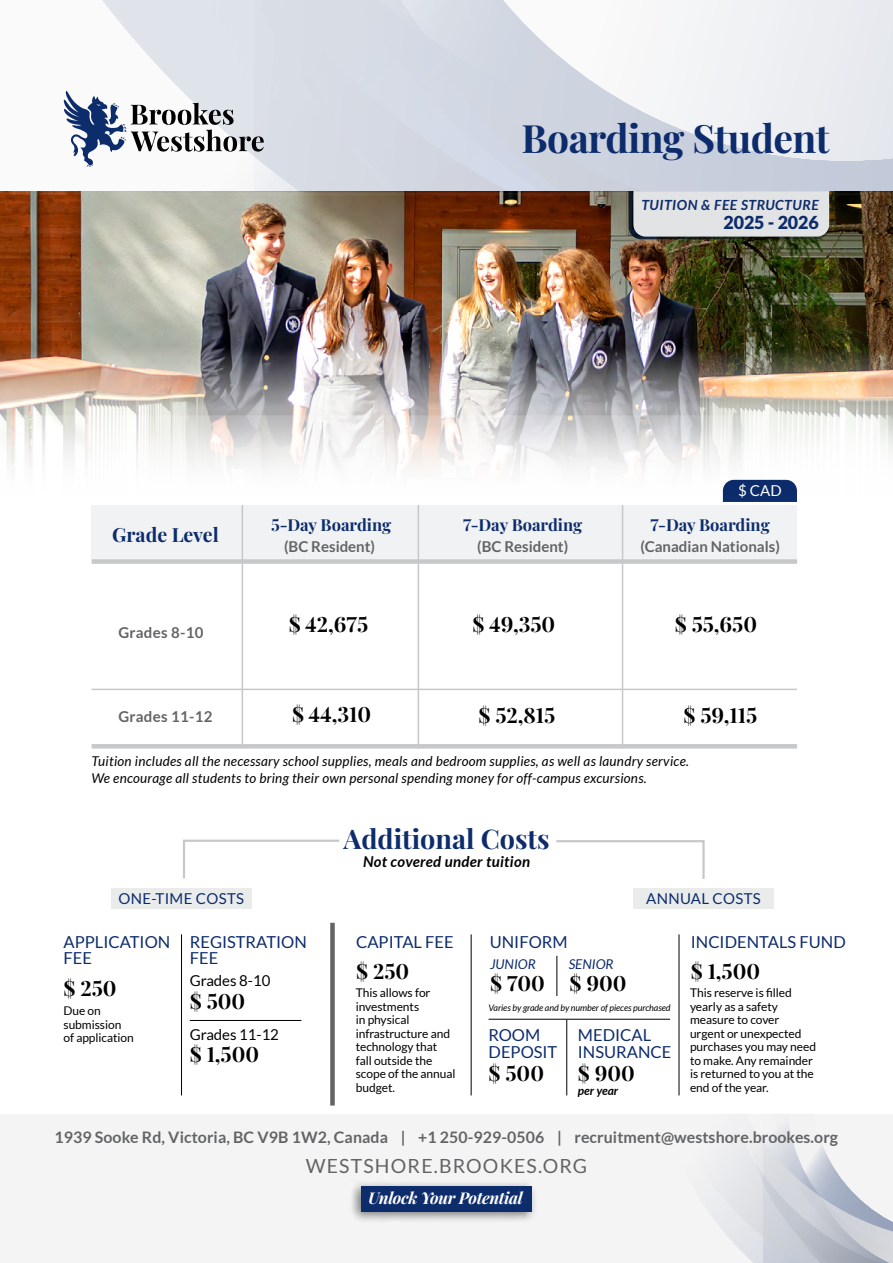
<style>
.page{position:relative;width:893px;height:1263px;background:#fff}
.page>*{position:absolute;margin:0;border:0;box-sizing:border-box;transform-origin:0 0}
.t1{font:700 39px "Playfair Display";letter-spacing:-.015em;color:#0d2c6c}
.t2{font:700 27px "Playfair Display";color:#0d2c6c}
.t3{font:700 21px "Playfair Display";color:#000}
.t4{font:19.5px "Lato";letter-spacing:.06em;color:#636466}
.t5{font:700 19.5px "Playfair Display";color:#0d2c6c}
.t6{font:900 17.85px "Lato";letter-spacing:-.005em;color:#0d2c6c}
.t7{font:16.5px/16.5px "Lato";color:#0d2c6c}
.t8{font:700 16.5px "Playfair Display";color:#0d2c6c}
.t9{font:italic 700 16.2px "Playfair Display";letter-spacing:-.02em;color:#fff}
.t10{font:700 15.9px "Lato";letter-spacing:.005em;color:#636466}
.t11{font:700 15px "Lato";color:#636466}
.t12{font:15px "Lato";letter-spacing:.02em;color:#0d2c6c}
.t13{font:italic 700 15px "Lato";letter-spacing:.02em;color:#000}
.t14{font:700 15px "Lato";letter-spacing:.02em;color:#636466}
.t15{font:15px "Lato";letter-spacing:-.005em;color:#000}
.t16{font:15px "Lato";color:#fff}
.t17{font:italic 700 14.1px "Lato";letter-spacing:.04em;color:#0d2c6c}
.t18{font:italic 13.5px/16.5px "Lato";letter-spacing:.02em;color:#000}
.t19{font:italic 13.5px "Lato";color:#0d2c6c}
.t20{font:12px/13.5px "Lato";letter-spacing:-.005em;color:#000}
.t21{font:italic 700 12px "Lato";letter-spacing:-.005em;color:#000}
.t22{font:italic 9px "Lato";letter-spacing:-.01em;color:#000}
</style>
<div class="page">
<img style="left:0;top:191px;width:893px;height:311px">
<svg style="left:63px;top:0;width:192px;height:191px"></svg>
<div style="left:255px;top:0;width:239px;height:191px;background:#d6dbe4"></div>
<svg style="left:494px;top:0;width:399px;height:191px"></svg>
<div style="left:0;top:1114px;width:893px;height:149px;background:#f4f4f4"></div>
<svg style="left:712px;top:1123px;width:181px;height:140px"></svg>
<div style="left:348px;top:1179px;width:189px;height:45px;background:#000;opacity:.5"></div>
<div style="left:361px;top:1186px;width:171px;height:26px;background:#0d2c6c"></div>
<svg style="left:64px;top:91px;width:200px;height:76px"></svg>
<div style="left:92px;top:505px;width:705px;height:54px;background:#f1f2f3"></div>
<div style="left:92px;top:559px;width:705px;height:5px;background:#c7c8ca"></div>
<hr style="left:242px;top:505px;width:1px;height:243px;background:#c7c8ca">
<hr style="left:92px;top:744px;width:705px;height:4px;background:#c7c8ca">
<hr style="left:92px;top:689px;width:705px;height:1px;background:#c7c8ca">
<hr style="left:418px;top:505px;width:1px;height:243px;background:#c7c8ca">
<hr style="left:622px;top:505px;width:1px;height:243px;background:#c7c8ca">
<div style="left:330px;top:923px;width:5px;height:182px;background:#636466"></div>
<hr style="left:181px;top:934px;width:1px;height:161px;background:#000">
<hr style="left:471px;top:934px;width:1px;height:161px;background:#000">
<hr style="left:679px;top:934px;width:1px;height:161px;background:#000">
<svg style="left:556px;top:840px;width:149px;height:39px"></svg>
<div style="left:111px;top:888px;width:141px;height:21px;background:#eaebeb"></div>
<div style="left:633px;top:888px;width:141px;height:21px;background:#eaebeb"></div>
<svg style="left:183px;top:839px;width:157px;height:40px"></svg>
<hr style="left:557px;top:956px;width:1px;height:40px;background:#000">
<svg style="left:723px;top:480px;width:74px;height:22px;background:#14326f"></svg>
<hr style="left:489px;top:1019px;width:181px;height:1px;background:#000">
<svg style="left:629px;top:191px;width:200px;height:48px;background:#d2d3d4"></svg>
<hr style="left:190px;top:1020px;width:111px;height:1px;background:#000">
<hr style="left:566px;top:1020px;width:1px;height:75px;background:#000">
<h1 class="t1" style="left:522px;top:108px;width:309px">Boarding Student</h1>
<p class="t17" style="left:641px;top:197px;width:179px">TUITION &amp; FEE STRUCTURE</p>
<h3 class="t6" style="left:724px;top:212px;width:97px">2025 - 2026</h3>
<h3 class="t5" style="left:112px;top:520px;width:108px">Grade Level</h3>
<p class="t14" style="left:118px;top:623px;width:87px">Grades 8-10</p>
<p class="t14" style="left:118px;top:707px;width:96px">Grades 11-12</p>
<h3 class="t8" style="left:271px;top:512px;width:122px">5-Day Boarding</h3>
<p class="t11" style="left:284px;top:538px;width:93px">(BC Resident)</p>
<h3 class="t8" style="left:463px;top:512px;width:121px">7-Day Boarding</h3>
<p class="t11" style="left:477px;top:538px;width:93px">(BC Resident)</p>
<p class="t16" style="left:738px;top:482px;width:45px">$ CAD</p>
<h3 class="t8" style="left:651px;top:512px;width:121px">7-Day Boarding</h3>
<p class="t11" style="left:640px;top:538px;width:141px">(Canadian Nationals)</p>
<h3 class="t3" style="left:289px;top:608px;width:81px">$ 42,675</h3>
<h3 class="t3" style="left:473px;top:608px;width:84px">$ 49,350</h3>
<h3 class="t3" style="left:675px;top:608px;width:84px">$ 55,650</h3>
<h3 class="t3" style="left:292px;top:697px;width:80px">$ 44,310</h3>
<h3 class="t3" style="left:478px;top:698px;width:78px">$ 52,815</h3>
<h3 class="t3" style="left:683px;top:698px;width:75px">$ 59,115</h3>
<p class="t18" style="left:92px;top:753px;width:599px">Tuition includes all the necessary school supplies, meals and bedroom supplies, as well as laundry service.<br>We encourage all students to bring their own personal spending money for off-campus excursions.</p>
<h2 class="t2" style="left:343px;top:818px;width:208px">Additional Costs</h2>
<p class="t13" style="left:363px;top:853px;width:168px">Not covered under tuition</p>
<p class="t12" style="left:119px;top:890px;width:127px">ONE-TIME COSTS</p>
<p class="t12" style="left:646px;top:890px;width:116px">ANNUAL COSTS</p>
<h3 class="t7" style="left:64px;top:933px;width:108px">APPLICATION<br>FEE</h3>
<h3 class="t3" style="left:64px;top:972px;width:55px">$ 250</h3>
<p class="t20" style="left:64px;top:1004px;width:72px">Due on submission of application</p>
<h3 class="t7" style="left:190px;top:933px;width:119px">REGISTRATION<br>FEE</h3>
<p class="t15" style="left:190px;top:972px;width:82px">Grades 8-10</p>
<h3 class="t3" style="left:190px;top:985px;width:57px">$ 500</h3>
<p class="t15" style="left:190px;top:1026px;width:91px">Grades 11-12</p>
<h3 class="t3" style="left:190px;top:1038px;width:71px">$ 1,500</h3>
<h3 class="t7" style="left:356px;top:933px;width:99px">CAPITAL FEE</h3>
<h3 class="t3" style="left:356px;top:954px;width:55px">$ 250</h3>
<p class="t20" style="left:356px;top:986px;width:101px">This allows for investments<br>in physical infrastructure and technology that fall outside the scope of the annual budget.</p>
<h3 class="t7" style="left:490px;top:933px;width:79px">UNIFORM</h3>
<p class="t19" style="left:490px;top:956px;width:47px">JUNIOR</p>
<h3 class="t3" style="left:490px;top:967px;width:56px">$ 700</h3>
<p class="t19" style="left:569px;top:956px;width:46px">SENIOR</p>
<h3 class="t3" style="left:569px;top:967px;width:59px">$ 900</h3>
<p class="t22" style="left:489px;top:1002px;width:184px">Varies by grade and by number of pieces purchased</p>
<h3 class="t7" style="left:489px;top:1027px;width:70px">ROOM<br>DEPOSIT</h3>
<h3 class="t3" style="left:489px;top:1056px;width:57px">$ 500</h3>
<h3 class="t7" style="left:578px;top:1027px;width:95px">MEDICAL<br>INSURANCE</h3>
<h3 class="t3" style="left:578px;top:1056px;width:59px">$ 900</h3>
<p class="t21" style="left:578px;top:1083px;width:42px">per year</p>
<h3 class="t7" style="left:691px;top:933px;width:156px">INCIDENTALS FUND</h3>
<h3 class="t3" style="left:691px;top:954px;width:71px">$ 1,500</h3>
<p class="t20" style="left:690px;top:986px;width:128px">This reserve is filled yearly as a safety measure to cover urgent or unexpected purchases you may need to make. Any remainder is returned to you at the end of the year.</p>
<h3 class="t10" style="left:55px;top:1128px;width:785px">1939 Sooke Rd, Victoria, BC V9B 1W2, Canada | +1 250-929-0506 | recruitment@westshore.brookes.org</h3>
<h3 class="t4" style="left:306px;top:1155px;width:283px">WESTSHORE.BROOKES.ORG</h3>
<h3 class="t9" style="left:368px;top:1185px;width:156px">Unlock Your Potential</h3>
</div>
